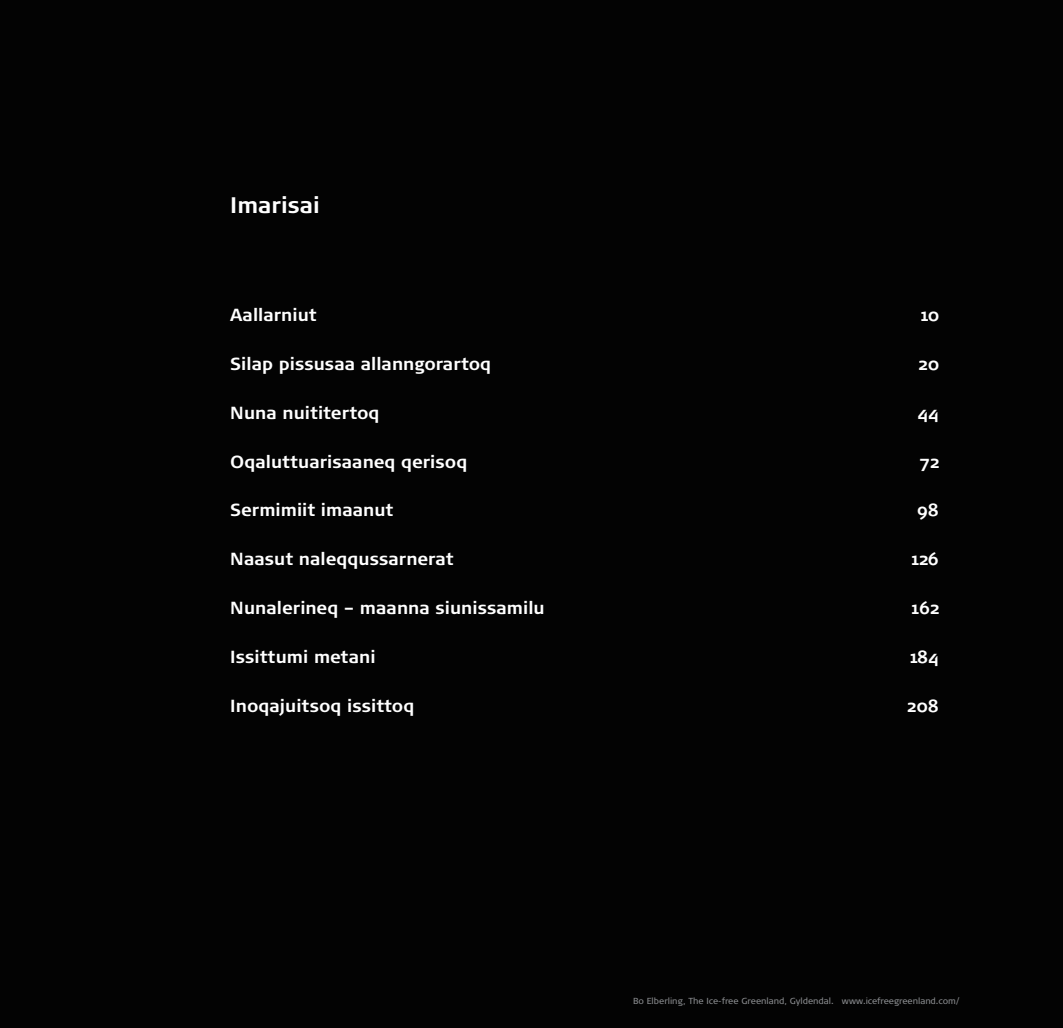
<style>
.page{position:relative;width:1063px;height:1028px;background:#030303}
.page>*{position:absolute;margin:0;border:0;box-sizing:border-box;transform-origin:0 0}
.Lokalitet{font:700 22.5px "Signa OT";color:#fff}
.t1{font:700 17.5px "Signa OT";color:#fff}
.t2{font:8.75px "Signa OT";color:#87898c}
</style>
<div class="page">
<p class="Lokalitet" style="left:230px;top:192px;width:91px">Imarisai</p>
<p class="t1" style="left:230px;top:305px;width:88px">Aallarniut</p>
<p class="t1" style="left:921px;top:305px;width:20px">10</p>
<p class="t1" style="left:230px;top:354px;width:262px">Silap pissusaa allanngorartoq</p>
<p class="t1" style="left:918px;top:354px;width:23px">20</p>
<p class="t1" style="left:230px;top:402px;width:151px">Nuna nuititertoq</p>
<p class="t1" style="left:918px;top:402px;width:23px">44</p>
<p class="t1" style="left:230px;top:451px;width:239px">Oqaluttuarisaaneq qerisoq</p>
<p class="t1" style="left:920px;top:451px;width:20px">72</p>
<p class="t1" style="left:230px;top:500px;width:165px">Sermimiit imaanut</p>
<p class="t1" style="left:918px;top:500px;width:23px">98</p>
<p class="t1" style="left:230px;top:549px;width:225px">Naasut naleqqussarnerat</p>
<p class="t1" style="left:912px;top:549px;width:29px">126</p>
<p class="t1" style="left:230px;top:597px;width:316px">Nunalerineq – maanna siunissamilu</p>
<p class="t1" style="left:912px;top:597px;width:29px">162</p>
<p class="t1" style="left:230px;top:646px;width:147px">Issittumi metani</p>
<p class="t1" style="left:910px;top:646px;width:30px">184</p>
<p class="t1" style="left:230px;top:695px;width:186px">Inoqajuitsoq issittoq</p>
<p class="t1" style="left:907px;top:695px;width:34px">208</p>
<p class="t2" style="left:633px;top:996px;width:328px">Bo Elberling, The Ice-free Greenland, Gyldendal. www.icefreegreenland.com/</p>
</div>
